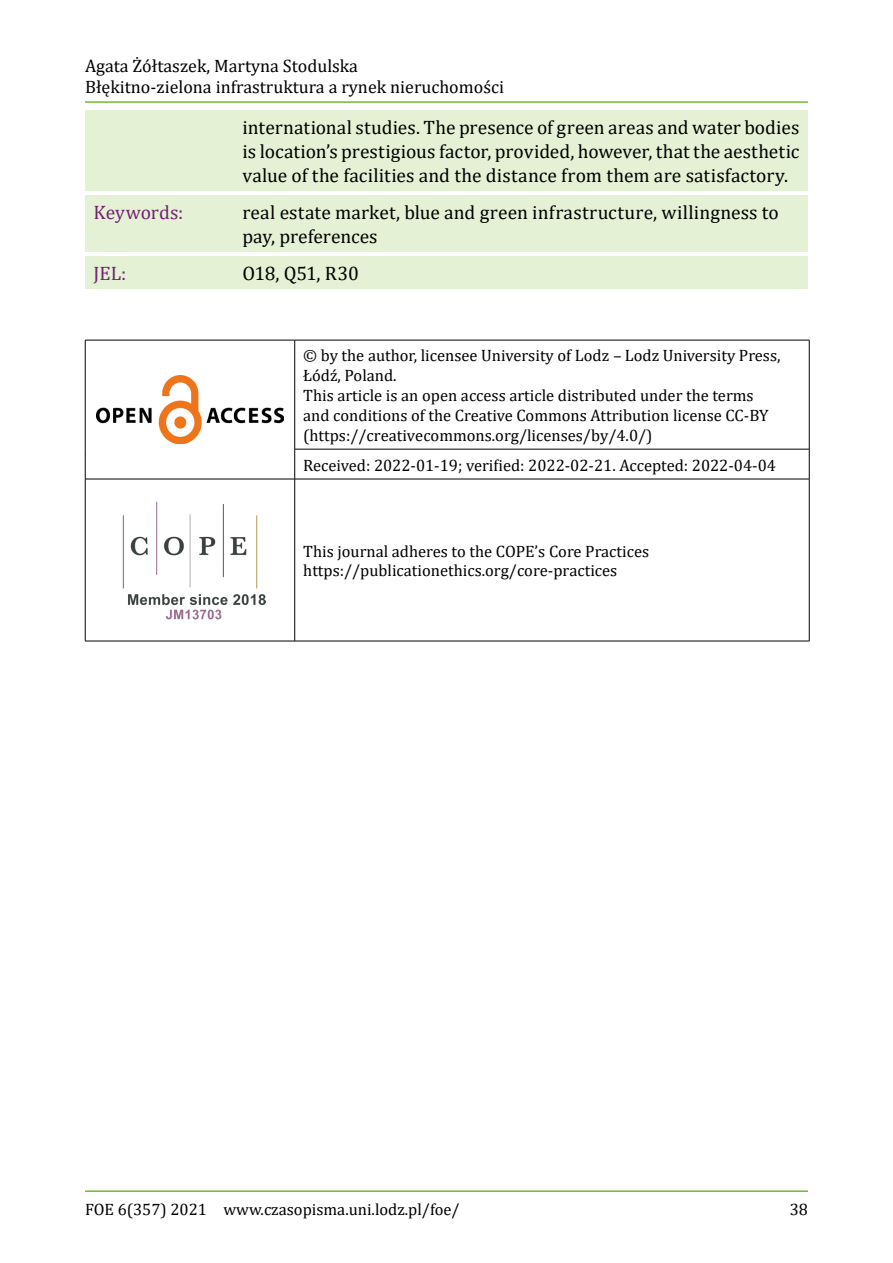
<style>
.page{position:relative;width:893px;height:1263px;background:#fff}
.page>*{position:absolute;margin:0;border:0;box-sizing:border-box;transform-origin:0 0}
.abstrakt_txt_2_ENG{font:19.5px/24px "Cambria";letter-spacing:.01em;color:#000;text-align:justify}
.Keywords{font:19.5px/24px "Cambria";letter-spacing:.005em;color:#000}
.Keywords-2{font:19.5px "Cambria";color:#702371}
.Keywords-3{font:19.5px "Cambria";letter-spacing:-.02em;color:#000}
.t1{font:18px/21.6px "Cambria";color:#000}
.Open_acces{font:16.5px/19.8px "Cambria";color:#000}
</style>
<div class="page">
<hr style="left:85px;top:101px;width:723px;height:2px;background:#76b72d">
<hr style="left:85px;top:1190px;width:723px;height:2px;background:#76b72d">
<div style="left:85px;top:111px;width:723px;height:80px;background:#e4f1d5"></div>
<div style="left:85px;top:195px;width:723px;height:57px;background:#e4f1d5"></div>
<div style="left:85px;top:256px;width:723px;height:32px;background:#e4f1d5"></div>
<hr style="left:85px;top:340px;width:210px;height:1px;background:#000">
<hr style="left:85px;top:340px;width:1px;height:109px;background:#000">
<hr style="left:85px;top:449px;width:1px;height:30px;background:#000">
<hr style="left:295px;top:340px;width:514px;height:1px;background:#000">
<hr style="left:294px;top:340px;width:1px;height:109px;background:#000">
<hr style="left:809px;top:340px;width:1px;height:109px;background:#000">
<hr style="left:295px;top:449px;width:514px;height:1px;background:#000">
<hr style="left:294px;top:449px;width:1px;height:30px;background:#000">
<hr style="left:809px;top:449px;width:1px;height:30px;background:#000">
<hr style="left:85px;top:479px;width:210px;height:1px;background:#000">
<hr style="left:85px;top:479px;width:1px;height:162px;background:#000">
<hr style="left:295px;top:479px;width:514px;height:1px;background:#000">
<hr style="left:294px;top:479px;width:1px;height:162px;background:#000">
<hr style="left:809px;top:479px;width:1px;height:162px;background:#000">
<hr style="left:85px;top:641px;width:210px;height:1px;background:#000">
<hr style="left:295px;top:641px;width:514px;height:1px;background:#000">
<img style="left:97px;top:376px;width:186px;height:67px">
<img style="left:122px;top:501px;width:144px;height:119px">
<p class="t1" style="left:85px;top:55px;width:420px">Agata Żółtaszek, Martyna Stodulska<br>Błękitno‑zielona infrastruktura a rynek nieruchomości</p>
<p class="abstrakt_txt_2_ENG" style="left:242px;top:116px;width:559px">international studies. The presence of green areas and water bodies is location’s prestigious factor, provided, however, that the aesthetic value of the facilities and the distance from them are satisfactory.</p>
<p class="Keywords-2" style="left:94px;top:201px;width:91px">Keywords:</p>
<p class="Keywords" style="left:242px;top:200px;width:538px">real estate market, blue and green infrastructure, willingness to pay, preferences</p>
<p class="Keywords-2" style="left:94px;top:262px;width:34px">JEL:</p>
<p class="Keywords-3" style="left:242px;top:262px;width:118px">O18, Q51, R30</p>
<p class="Open_acces" style="left:303px;top:346px;width:479px">© by the author, licensee University of Lodz – Lodz University Press, Łódź, Poland.<br>This article is an open access article distributed under the terms and conditions of the Creative Commons Attribution license CC‑BY (https://creativecommons.org/licenses/by/4.0/)</p>
<p class="Open_acces" style="left:303px;top:455px;width:474px">Received: 2022-01-19; verified: 2022-02-21. Accepted: 2022-04-04</p>
<p class="Open_acces" style="left:303px;top:541px;width:347px">This journal adheres to the COPE’s Core Practices</p>
<p class="Open_acces" style="left:303px;top:561px;width:316px">https://publicationethics.org/core-practices</p>
<p class="Open_acces" style="left:85px;top:1199px;width:376px">FOE 6(357) 2021 www.czasopisma.uni.lodz.pl/foe/</p>
<p class="Open_acces" style="left:790px;top:1199px;width:20px">38</p>
</div>
